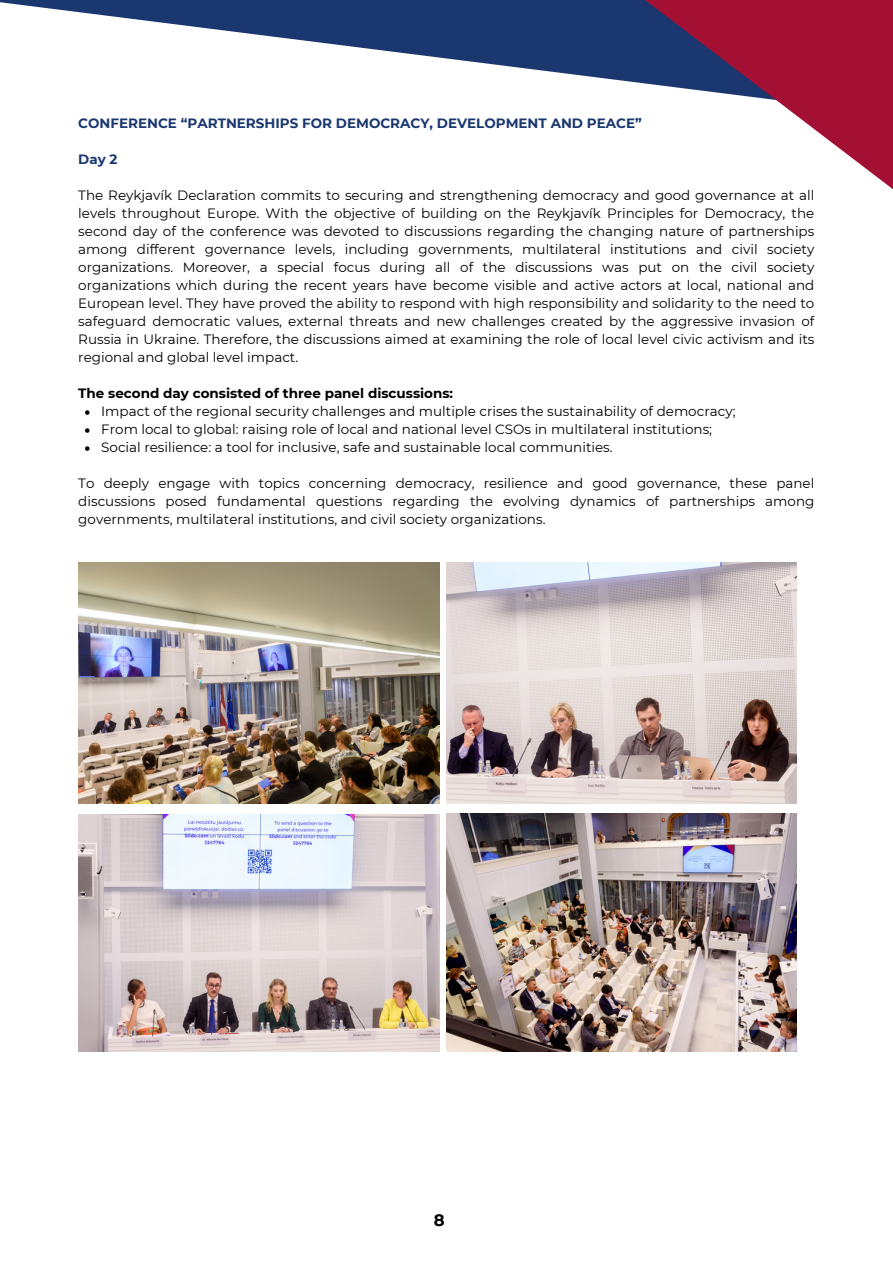
<style>
.page{position:relative;width:893px;height:1264px;background:#fff}
.page>*{position:absolute;margin:0;border:0;box-sizing:border-box;transform-origin:0 0}
.t1{font:700 16.5px "Montserrat";color:#000}
.t2{font:13.5px/18px "Montserrat";color:#000;text-align:justify}
.t3{font:700 13.5px "Montserrat";color:#1a3770}
.t4{font:700 13.5px "Montserrat";color:#000}
</style>
<div class="page">
<img style="left:78px;top:562px;width:361px;height:241px">
<img style="left:446px;top:562px;width:350px;height:241px">
<img style="left:446px;top:813px;width:350px;height:238px">
<img style="left:78px;top:815px;width:361px;height:236px">
<svg style="left:85px;top:410px;width:4px;height:5px"></svg>
<svg style="left:85px;top:428px;width:4px;height:5px"></svg>
<svg style="left:85px;top:446px;width:4px;height:5px"></svg>
<svg style="left:0;top:0;width:449px;height:59px;fill:#1a3770"></svg>
<svg style="left:449px;top:0;width:443px;height:189px"></svg>
<p class="t3" style="left:78px;top:115px;width:565px">CONFERENCE “PARTNERSHIPS FOR DEMOCRACY, DEVELOPMENT AND PEACE”</p>
<p class="t3" style="left:78px;top:151px;width:41px">Day 2</p>
<p class="t2" style="left:78px;top:186px;width:737px">The Reykjavík Declaration commits to securing and strengthening democracy and good governance at all levels throughout Europe. With the objective of building on the Reykjavík Principles for Democracy, the second day of the conference was devoted to discussions regarding the changing nature of partnerships among different governance levels, including governments, multilateral institutions and civil society organizations. Moreover, a special focus during all of the discussions was put on the civil society organizations which during the recent years have become visible and active actors at local, national and European level. They have proved the ability to respond with high responsibility and solidarity to the need to safeguard democratic values, external threats and new challenges created by the aggressive invasion of Russia in Ukraine. Therefore, the discussions aimed at examining the role of local level civic activism and its regional and global level impact.</p>
<p class="t4" style="left:78px;top:385px;width:376px">The second day consisted of three panel discussions:</p>
<p class="t2" style="left:101px;top:402px;width:635px">Impact of the regional security challenges and multiple crises the sustainability of democracy;</p>
<p class="t2" style="left:101px;top:420px;width:612px">From local to global: raising role of local and national level CSOs in multilateral institutions;</p>
<p class="t2" style="left:101px;top:438px;width:513px">Social resilience: a tool for inclusive, safe and sustainable local communities.</p>
<p class="t2" style="left:78px;top:474px;width:737px">To deeply engage with topics concerning democracy, resilience and good governance, these panel discussions posed fundamental questions regarding the evolving dynamics of partnerships among governments, multilateral institutions, and civil society organizations.</p>
<p class="t1" style="left:434px;top:1210px;width:12px">8</p>
</div>
